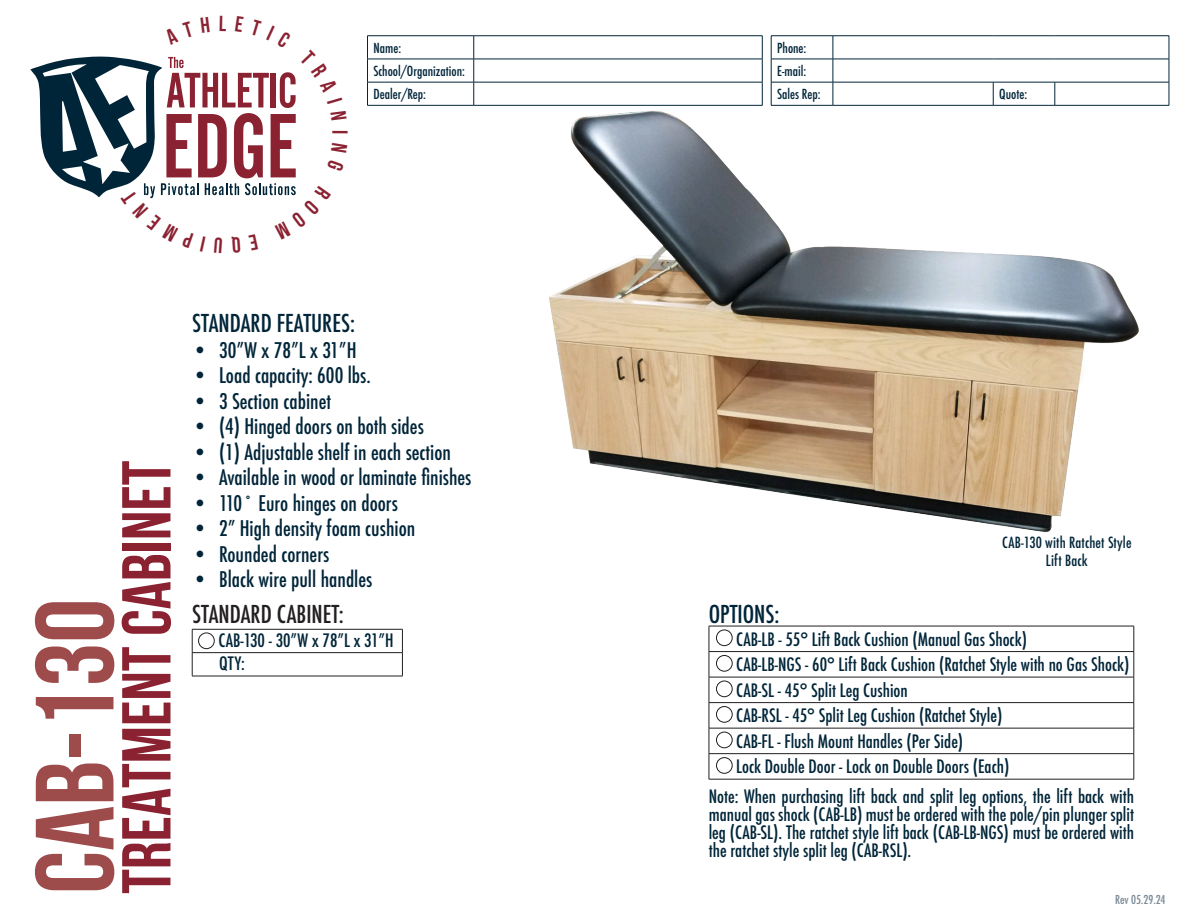
<style>
.page{position:relative;width:1188px;height:918px;background:#fff}
.page>*{position:absolute;margin:0;border:0;box-sizing:border-box;transform-origin:0 0}
.t1{font:700 111px "Bebas Neue";color:#9d4b4b}
.t2{font:700 69px "Bebas Neue";color:#8b2232}
.t3{font:500 condensed 24px "Futura";color:#002539}
.t4{font:500 condensed 24px "Futura";color:#231f20}
.t5{font:700 21.75px "Bebas Neue";color:#8b2232}
.t6{font:500 condensed 21px "Futura";color:#002539}
.t7{font:500 condensed 18px/18px "Futura";color:#002539;text-align:justify}
.t8{font:500 condensed 15px/18px "Futura";letter-spacing:.01em;color:#002539;text-align:center}
.t9{font:500 condensed 13.5px "Futura";color:#002539}
.t10{font:500 condensed 12px "Futura";letter-spacing:-.005em;color:#7a8a96}
</style>
<div class="page">
<hr style="left:367px;top:35px;width:107px;height:1px;background:#002539">
<hr style="left:367px;top:59px;width:107px;height:1px;background:#002539">
<hr style="left:367px;top:82px;width:107px;height:1px;background:#002539">
<svg style="left:367px;top:36px;width:1px;height:69px"></svg>
<hr style="left:367px;top:105px;width:107px;height:1px;background:#002539">
<hr style="left:474px;top:35px;width:288px;height:1px;background:#002539">
<hr style="left:474px;top:59px;width:288px;height:1px;background:#002539">
<hr style="left:474px;top:82px;width:288px;height:1px;background:#002539">
<svg style="left:473px;top:36px;width:1px;height:69px"></svg>
<svg style="left:762px;top:36px;width:1px;height:69px"></svg>
<hr style="left:474px;top:105px;width:288px;height:1px;background:#002539">
<hr style="left:833px;top:35px;width:160px;height:1px;background:#002539">
<hr style="left:993px;top:35px;width:62px;height:1px;background:#002539">
<hr style="left:1055px;top:35px;width:114px;height:1px;background:#002539">
<hr style="left:833px;top:59px;width:160px;height:1px;background:#002539">
<hr style="left:993px;top:59px;width:62px;height:1px;background:#002539">
<hr style="left:1055px;top:59px;width:114px;height:1px;background:#002539">
<hr style="left:833px;top:82px;width:160px;height:1px;background:#002539">
<hr style="left:993px;top:82px;width:62px;height:1px;background:#002539">
<svg style="left:993px;top:82px;width:1px;height:23px"></svg>
<hr style="left:1055px;top:82px;width:114px;height:1px;background:#002539">
<svg style="left:1055px;top:82px;width:1px;height:23px"></svg>
<svg style="left:1169px;top:36px;width:1px;height:69px"></svg>
<hr style="left:833px;top:105px;width:160px;height:1px;background:#002539">
<hr style="left:993px;top:105px;width:62px;height:1px;background:#002539">
<hr style="left:1055px;top:105px;width:114px;height:1px;background:#002539">
<hr style="left:771px;top:35px;width:62px;height:1px;background:#002539">
<hr style="left:771px;top:59px;width:62px;height:1px;background:#002539">
<hr style="left:771px;top:82px;width:62px;height:1px;background:#002539">
<svg style="left:771px;top:36px;width:1px;height:69px"></svg>
<svg style="left:833px;top:36px;width:1px;height:69px"></svg>
<hr style="left:771px;top:105px;width:62px;height:1px;background:#002539">
<hr style="left:709px;top:626px;width:425px;height:1px;background:#231f20">
<hr style="left:709px;top:651px;width:425px;height:1px;background:#231f20">
<hr style="left:709px;top:677px;width:425px;height:1px;background:#231f20">
<hr style="left:709px;top:702px;width:425px;height:1px;background:#231f20">
<hr style="left:709px;top:728px;width:425px;height:1px;background:#231f20">
<hr style="left:709px;top:753px;width:425px;height:1px;background:#231f20">
<svg style="left:709px;top:626px;width:1px;height:153px"></svg>
<svg style="left:1134px;top:626px;width:1px;height:153px"></svg>
<hr style="left:709px;top:779px;width:425px;height:1px;background:#231f20">
<div style="left:716px;top:630px;width:16px;height:16px;border:1px solid #231f20;border-radius:50%"></div>
<div style="left:716px;top:655px;width:16px;height:16px;border:1px solid #231f20;border-radius:50%"></div>
<div style="left:716px;top:681px;width:16px;height:16px;border:1px solid #231f20;border-radius:50%"></div>
<div style="left:716px;top:706px;width:16px;height:16px;border:1px solid #231f20;border-radius:50%"></div>
<div style="left:716px;top:732px;width:16px;height:16px;border:1px solid #231f20;border-radius:50%"></div>
<div style="left:716px;top:757px;width:16px;height:17px;border:1px solid #231f20;border-radius:50%"></div>
<hr style="left:192px;top:629px;width:211px;height:1px;background:#231f20">
<hr style="left:192px;top:652px;width:211px;height:1px;background:#231f20">
<svg style="left:192px;top:629px;width:1px;height:47px"></svg>
<svg style="left:402px;top:629px;width:1px;height:47px"></svg>
<hr style="left:192px;top:676px;width:211px;height:1px;background:#231f20">
<div style="left:198px;top:633px;width:16px;height:16px;border:1px solid #231f20;border-radius:50%"></div>
<img style="left:549px;top:110px;width:590px;height:423px">
<svg style="left:30px;top:56px;width:266px;height:143px"></svg>
<p class="t5" style="left:352px;top:130px;width:6px;rotate:90deg">i</p>
<p class="t9" style="left:374px;top:39px;width:29px">Name:</p>
<p class="t9" style="left:374px;top:62px;width:93px">School/Organization:</p>
<p class="t9" style="left:374px;top:86px;width:54px">Dealer/Rep:</p>
<p class="t2" style="left:109px;top:894px;width:435px;rotate:-90deg">TREATMENT CABINET</p>
<p class="t1" style="left:14px;top:894px;width:296px;rotate:-90deg">CAB-130</p>
<p class="t3" style="left:192px;top:308px;width:165px">STANDARD FEATURES:</p>
<p class="t6" style="left:192px;top:337px;width:166px">• 30”W x 78”L x 31”H</p>
<p class="t6" style="left:192px;top:362px;width:180px">• Load capacity: 600 lbs.</p>
<p class="t6" style="left:192px;top:388px;width:141px">• 3 Section cabinet</p>
<p class="t6" style="left:192px;top:413px;width:233px">• (4) Hinged doors on both sides</p>
<p class="t6" style="left:192px;top:439px;width:261px">• (1) Adjustable shelf in each section</p>
<p class="t6" style="left:192px;top:464px;width:281px">• Available in wood or laminate finishes</p>
<p class="t6" style="left:192px;top:490px;width:207px">• 110˚ Euro hinges on doors</p>
<p class="t6" style="left:192px;top:515px;width:225px">• 2” High density foam cushion</p>
<p class="t6" style="left:192px;top:541px;width:139px">• Rounded corners</p>
<p class="t6" style="left:192px;top:566px;width:182px">• Black wire pull handles</p>
<p class="t4" style="left:192px;top:599px;width:153px">STANDARD CABINET:</p>
<p class="t7" style="left:218px;top:631px;width:177px">CAB-130 - 30”W x 78”L x 31”H</p>
<p class="t7" style="left:219px;top:654px;width:27px">QTY:</p>
<p class="t9" style="left:777px;top:39px;width:31px">Phone:</p>
<p class="t9" style="left:777px;top:62px;width:31px">E-mail:</p>
<p class="t9" style="left:777px;top:86px;width:45px">Sales Rep:</p>
<p class="t9" style="left:999px;top:86px;width:29px">Quote:</p>
<p class="t8" style="left:1002px;top:534px;width:131px">CAB-130 with Ratchet Style<br>Lift Back</p>
<p class="t3" style="left:709px;top:598px;width:72px">OPTIONS:</p>
<p class="t7" style="left:736px;top:630px;width:292px">CAB-LB - 55° Lift Back Cushion (Manual Gas Shock)</p>
<p class="t7" style="left:736px;top:656px;width:395px">CAB-LB-NGS - 60° Lift Back Cushion (Ratchet Style with no Gas Shock)</p>
<p class="t7" style="left:736px;top:681px;width:173px">CAB-SL - 45° Split Leg Cushion</p>
<p class="t7" style="left:736px;top:707px;width:268px">CAB-RSL - 45° Split Leg Cushion (Ratchet Style)</p>
<p class="t7" style="left:736px;top:732px;width:229px">CAB-FL - Flush Mount Handles (Per Side)</p>
<p class="t7" style="left:736px;top:758px;width:275px">Lock Double Door - Lock on Double Doors (Each)</p>
<p class="t7" style="left:709px;top:788px;width:427px">Note: When purchasing lift back and split leg options, the lift back with manual gas shock (CAB-LB) must be ordered with the pole/pin plunger split leg (CAB-SL). The ratchet style lift back (CAB-LB-NGS) must be ordered with the ratchet style split leg (CAB-RSL).</p>
<p class="t10" style="left:1115px;top:891px;width:52px">Rev 05.29.24</p>
</div>
